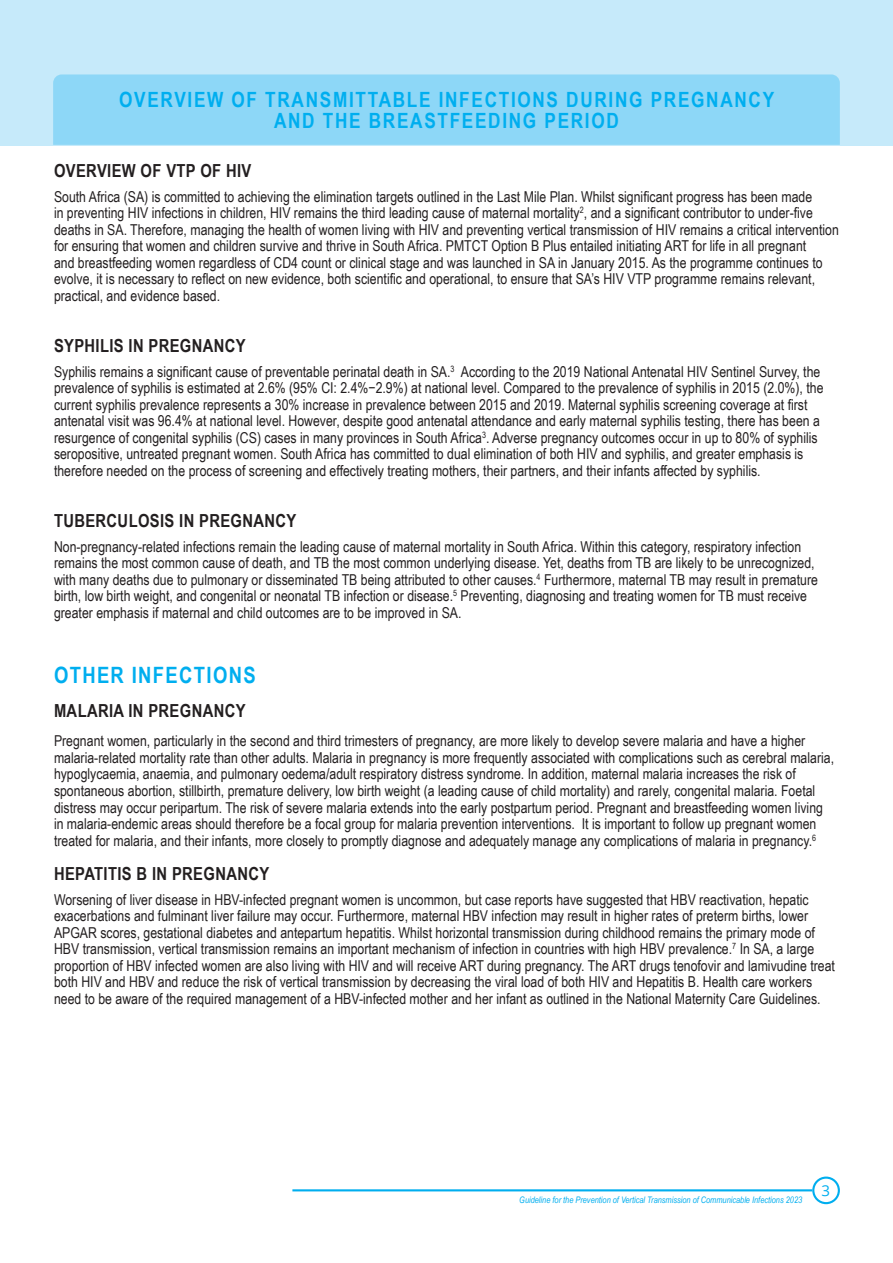
<style>
.page{position:relative;width:893px;height:1263px;background:#fff}
.page>*{position:absolute;margin:0;border:0;box-sizing:border-box;transform-origin:0 0}
.Text_Head_blue{font:700 22.5px "Arial Narrow";letter-spacing:.06em;color:#00aeef}
.Text_HEAD_2{font:700 21px/21px "Arial Narrow";letter-spacing:.08em;color:#00aeef;text-align:center}
.Normal_text_heading{font:700 18px "Arial Narrow";letter-spacing:.02em;color:#231f20}
.Text_Head_blue-2{font:700 18px "Arial Narrow";letter-spacing:.02em;color:#231f20}
.Normal_text{font:15px/16.5px "Arial Narrow";color:#231f20}
.t1{font:15px "Open Sans";color:#00aeef}
.t2{font:italic 9px "Arial Narrow";color:#00aeef}
</style>
<div class="page">
<hr style="left:0;top:0;width:2px;height:145px;background:#c6eafa">
<div style="left:2px;top:0;width:891px;height:145px;background:#c6eafa"></div>
<hr style="left:292px;top:1189px;width:520px;height:2px;background:#00aeef">
<div style="left:812px;top:1176px;width:28px;height:28px;border:2px solid #00aeef;border-radius:50%"></div>
<div style="left:53px;top:74px;width:787px;height:71px;background:#8dd7f7"></div>
<p class="Text_HEAD_2" style="left:119px;top:88px;width:657px">OVERVIEW OF TRANSMITTABLE INFECTIONS DURING PREGNANCY<br>AND THE BREASTFEEDING PERIOD</p>
<p class="Normal_text_heading" style="left:54px;top:157px;width:199px">OVERVIEW OF VTP OF HIV</p>
<p class="Normal_text" style="left:54px;top:188px;width:786px">South Africa (SA) is committed to achieving the elimination targets outlined in the Last Mile Plan. Whilst significant progress has been made<br>in preventing HIV infections in children, HIV remains the third leading cause of maternal mortality<sup>2</sup>, and a significant contributor to under-five deaths in SA. Therefore, managing the health of women living with HIV and preventing vertical transmission of HIV remains a critical intervention for ensuring that women and children survive and thrive in South Africa. PMTCT Option B Plus entailed initiating ART for life in all pregnant<br>and breastfeeding women regardless of CD4 count or clinical stage and was launched in SA in January 2015. As the programme continues to evolve, it is necessary to reflect on new evidence, both scientific and operational, to ensure that SA’s HIV VTP programme remains relevant, practical, and evidence based.</p>
<p class="Normal_text_heading" style="left:54px;top:332px;width:193px">SYPHILIS IN PREGNANCY</p>
<p class="Normal_text" style="left:54px;top:363px;width:771px">Syphilis remains a significant cause of preventable perinatal death in SA.<sup>3</sup> According to the 2019 National Antenatal HIV Sentinel Survey, the prevalence of syphilis is estimated at 2.6% (95% CI: 2.4%−2.9%) at national level. Compared to the prevalence of syphilis in 2015 (2.0%), the current syphilis prevalence represents a 30% increase in prevalence between 2015 and 2019. Maternal syphilis screening coverage at first antenatal visit was 96.4% at national level. However, despite good antenatal attendance and early maternal syphilis testing, there has been a resurgence of congenital syphilis (CS) cases in many provinces in South Africa<sup>3</sup>. Adverse pregnancy outcomes occur in up to 80% of syphilis seropositive, untreated pregnant women. South Africa has committed to dual elimination of both HIV and syphilis, and greater emphasis is therefore needed on the process of screening and effectively treating mothers, their partners, and their infants affected by syphilis.</p>
<p class="Normal_text_heading" style="left:54px;top:507px;width:244px">TUBERCULOSIS IN PREGNANCY</p>
<p class="Normal_text" style="left:54px;top:537px;width:765px">Non-pregnancy-related infections remain the leading cause of maternal mortality in South Africa. Within this category, respiratory infection remains the most common cause of death, and TB the most common underlying disease. Yet, deaths from TB are likely to be unrecognized, with many deaths due to pulmonary or disseminated TB being attributed to other causes.<sup>4</sup> Furthermore, maternal TB may result in premature birth, low birth weight, and congenital or neonatal TB infection or disease.<sup>5</sup> Preventing, diagnosing and treating women for TB must receive greater emphasis if maternal and child outcomes are to be improved in SA.</p>
<p class="Text_Head_blue" style="left:54px;top:658px;width:203px">OTHER INFECTIONS</p>
<p class="Text_Head_blue-2" style="left:54px;top:697px;width:193px">MALARIA IN PREGNANCY</p>
<p class="Normal_text" style="left:54px;top:732px;width:782px">Pregnant women, particularly in the second and third trimesters of pregnancy, are more likely to develop severe malaria and have a higher malaria-related mortality rate than other adults. Malaria in pregnancy is more frequently associated with complications such as cerebral malaria, hypoglycaemia, anaemia, and pulmonary oedema/adult respiratory distress syndrome. In addition, maternal malaria increases the risk of spontaneous abortion, stillbirth, premature delivery, low birth weight (a leading cause of child mortality) and rarely, congenital malaria. Foetal distress may occur peripartum. The risk of severe malaria extends into the early postpartum period. Pregnant and breastfeeding women living in malaria-endemic areas should therefore be a focal group for malaria prevention interventions. It is important to follow up pregnant women treated for malaria, and their infants, more closely to promptly diagnose and adequately manage any complications of malaria in pregnancy.<sup>6</sup></p>
<p class="Normal_text_heading" style="left:54px;top:860px;width:217px">HEPATITIS B IN PREGNANCY</p>
<p class="Normal_text" style="left:54px;top:891px;width:782px">Worsening of liver disease in HBV-infected pregnant women is uncommon, but case reports have suggested that HBV reactivation, hepatic exacerbations and fulminant liver failure may occur. Furthermore, maternal HBV infection may result in higher rates of preterm births, lower APGAR scores, gestational diabetes and antepartum hepatitis. Whilst horizontal transmission during childhood remains the primary mode of HBV transmission, vertical transmission remains an important mechanism of infection in countries with high HBV prevalence.<sup>7</sup> In SA, a large proportion of HBV infected women are also living with HIV and will receive ART during pregnancy. The ART drugs tenofovir and lamivudine treat both HIV and HBV and reduce the risk of vertical transmission by decreasing the viral load of both HIV and Hepatitis B. Health care workers need to be aware of the required management of a HBV-infected mother and her infant as outlined in the National Maternity Care Guidelines.</p>
<p class="t2" style="left:519px;top:1193px;width:284px">Guideline for the Prevention of Vertical Transmission of Communicable Infections 2023</p>
<p class="t1" style="left:821px;top:1180px;width:10px">3</p>
</div>
